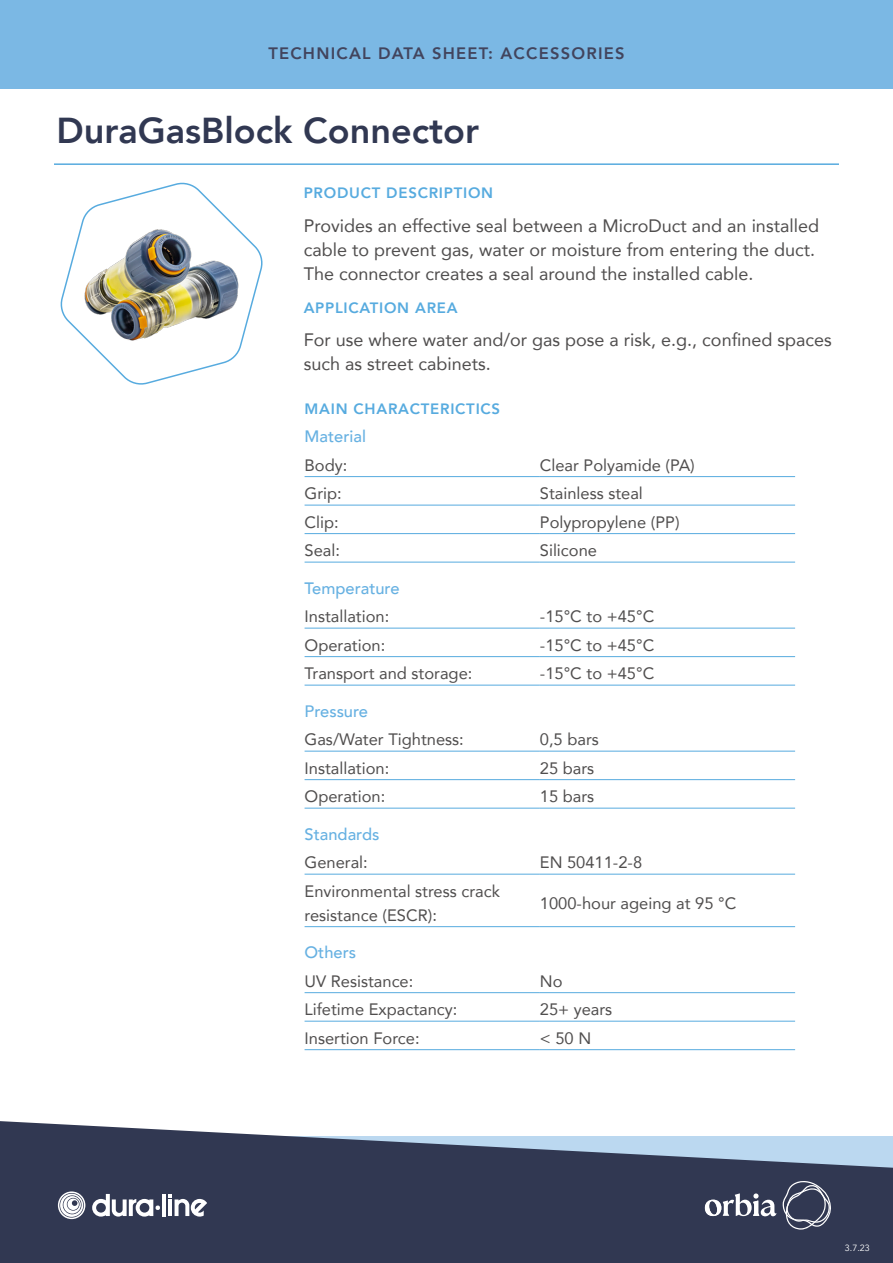
<style>
.page{position:relative;width:893px;height:1263px;background:#fff}
.page>*{position:absolute;margin:0;border:0;box-sizing:border-box;transform-origin:0 0}
.t1{font:800 36px "Avenir";color:#313852}
.body_copy{font:18px/24px "Avenir";color:#504e4e}
.list{font:16.5px/24px "Avenir";color:#504e4e}
.list_subhead{font:500 16.5px "Avenir";color:#67b1e2}
.t2{font:800 16.5px "Avenir";letter-spacing:.075em;color:#42445d}
.Subhead{font:800 15px "Avenir";letter-spacing:.05em;color:#57abdf}
.t3{font:9px "Avenir";color:#fff}
</style>
<div class="page">
<div style="left:0;top:0;width:893px;height:89px;background:#7bb8e4"></div>
<svg style="left:0;top:1121px;width:893px;height:142px;background:#4f576f"></svg>
<svg style="left:58px;top:1191px;width:27px;height:28px"></svg>
<hr style="left:162px;top:1194px;width:4px;height:22px;background:#fff">
<svg style="left:92px;top:1194px;width:68px;height:22px"></svg>
<svg style="left:168px;top:1194px;width:39px;height:22px"></svg>
<svg style="left:705px;top:1193px;width:71px;height:23px"></svg>
<svg style="left:782px;top:1180px;width:49px;height:51px;background:#545a70"></svg>
<img style="left:60px;top:182px;width:203px;height:203px">
<hr style="left:54px;top:163px;width:785px;height:2px;background:#57abdf">
<hr style="left:305px;top:476px;width:235px;height:1px;background:#57abdf">
<hr style="left:540px;top:476px;width:255px;height:1px;background:#57abdf">
<hr style="left:305px;top:505px;width:235px;height:1px;background:#57abdf">
<hr style="left:540px;top:505px;width:255px;height:1px;background:#57abdf">
<hr style="left:305px;top:533px;width:235px;height:1px;background:#57abdf">
<hr style="left:540px;top:533px;width:255px;height:1px;background:#57abdf">
<hr style="left:305px;top:628px;width:235px;height:1px;background:#57abdf">
<hr style="left:540px;top:628px;width:255px;height:1px;background:#57abdf">
<hr style="left:305px;top:656px;width:235px;height:1px;background:#57abdf">
<hr style="left:540px;top:656px;width:255px;height:1px;background:#57abdf">
<hr style="left:305px;top:751px;width:235px;height:1px;background:#57abdf">
<hr style="left:540px;top:751px;width:255px;height:1px;background:#57abdf">
<hr style="left:305px;top:779px;width:235px;height:1px;background:#57abdf">
<hr style="left:540px;top:779px;width:255px;height:1px;background:#57abdf">
<hr style="left:305px;top:874px;width:235px;height:1px;background:#57abdf">
<hr style="left:305px;top:992px;width:235px;height:1px;background:#57abdf">
<hr style="left:540px;top:992px;width:255px;height:1px;background:#57abdf">
<hr style="left:305px;top:1021px;width:235px;height:1px;background:#57abdf">
<hr style="left:540px;top:1021px;width:255px;height:1px;background:#57abdf">
<hr style="left:305px;top:1049px;width:235px;height:1px;background:#57abdf">
<hr style="left:540px;top:1049px;width:255px;height:1px;background:#57abdf">
<hr style="left:305px;top:685px;width:235px;height:1px;background:#57abdf">
<hr style="left:540px;top:685px;width:255px;height:1px;background:#57abdf">
<hr style="left:305px;top:808px;width:235px;height:1px;background:#57abdf">
<hr style="left:540px;top:808px;width:255px;height:1px;background:#57abdf">
<hr style="left:305px;top:562px;width:235px;height:1px;background:#57abdf">
<hr style="left:540px;top:562px;width:255px;height:1px;background:#57abdf">
<hr style="left:305px;top:926px;width:235px;height:1px;background:#57abdf">
<hr style="left:540px;top:926px;width:255px;height:1px;background:#57abdf">
<hr style="left:540px;top:874px;width:255px;height:1px;background:#57abdf">
<p class="t2" style="left:268px;top:41px;width:358px">TECHNICAL DATA SHEET: ACCESSORIES</p>
<p class="t1" style="left:56px;top:102px;width:424px">DuraGasBlock Connector</p>
<p class="Subhead" style="left:304px;top:182px;width:191px">PRODUCT DESCRIPTION</p>
<p class="body_copy" style="left:304px;top:213px;width:517px">Provides an effective seal between a MicroDuct and an installed cable to prevent gas, water or moisture from entering the duct.<br>The connector creates a seal around the installed cable.</p>
<p class="Subhead" style="left:304px;top:296px;width:156px">APPLICATION AREA</p>
<p class="body_copy" style="left:304px;top:327px;width:530px">For use where water and/or gas pose a risk, e.g., confined spaces such as street cabinets.</p>
<p class="Subhead" style="left:305px;top:397px;width:197px">MAIN CHARACTERICTICS</p>
<p class="list_subhead" style="left:305px;top:422px;width:63px">Material</p>
<p class="list" style="left:305px;top:452px;width:44px">Body:</p>
<p class="list" style="left:540px;top:452px;width:156px">Clear Polyamide (PA)</p>
<p class="list" style="left:305px;top:481px;width:39px">Grip:</p>
<p class="list" style="left:540px;top:481px;width:104px">Stainless steal</p>
<p class="list" style="left:305px;top:509px;width:36px">Clip:</p>
<p class="list" style="left:540px;top:509px;width:141px">Polypropylene (PP)</p>
<p class="list" style="left:305px;top:538px;width:37px">Seal:</p>
<p class="list" style="left:540px;top:538px;width:59px">Silicone</p>
<p class="list_subhead" style="left:305px;top:574px;width:97px">Temperature</p>
<p class="list" style="left:305px;top:604px;width:86px">Installation:</p>
<p class="list" style="left:540px;top:604px;width:116px">-15°C to +45°C</p>
<p class="list" style="left:305px;top:632px;width:82px">Operation:</p>
<p class="list" style="left:540px;top:632px;width:116px">-15°C to +45°C</p>
<p class="list" style="left:305px;top:661px;width:169px">Transport and storage:</p>
<p class="list" style="left:540px;top:661px;width:116px">-15°C to +45°C</p>
<p class="list_subhead" style="left:305px;top:697px;width:65px">Pressure</p>
<p class="list" style="left:305px;top:727px;width:161px">Gas/Water Tightness:</p>
<p class="list" style="left:540px;top:727px;width:61px">0,5 bars</p>
<p class="list" style="left:305px;top:755px;width:86px">Installation:</p>
<p class="list" style="left:540px;top:755px;width:56px">25 bars</p>
<p class="list" style="left:305px;top:784px;width:82px">Operation:</p>
<p class="list" style="left:540px;top:784px;width:56px">15 bars</p>
<p class="list_subhead" style="left:305px;top:820px;width:76px">Standards</p>
<p class="list" style="left:305px;top:850px;width:65px">General:</p>
<p class="list" style="left:540px;top:850px;width:104px">EN 50411-2-8</p>
<p class="list" style="left:305px;top:878px;width:197px">Environmental stress crack resistance (ESCR):</p>
<p class="list" style="left:540px;top:890px;width:198px">1000-hour ageing at 95 °C</p>
<p class="list_subhead" style="left:305px;top:938px;width:53px">Others</p>
<p class="list" style="left:305px;top:968px;width:110px">UV Resistance:</p>
<p class="list" style="left:540px;top:968px;width:24px">No</p>
<p class="list" style="left:305px;top:997px;width:154px">Lifetime Expactancy:</p>
<p class="list" style="left:540px;top:997px;width:74px">25+ years</p>
<p class="list" style="left:305px;top:1025px;width:117px">Insertion Force:</p>
<p class="list" style="left:540px;top:1025px;width:53px">&lt; 50 N</p>
<p class="t3" style="left:845px;top:1243px;width:27px">3.7.23</p>
</div>
